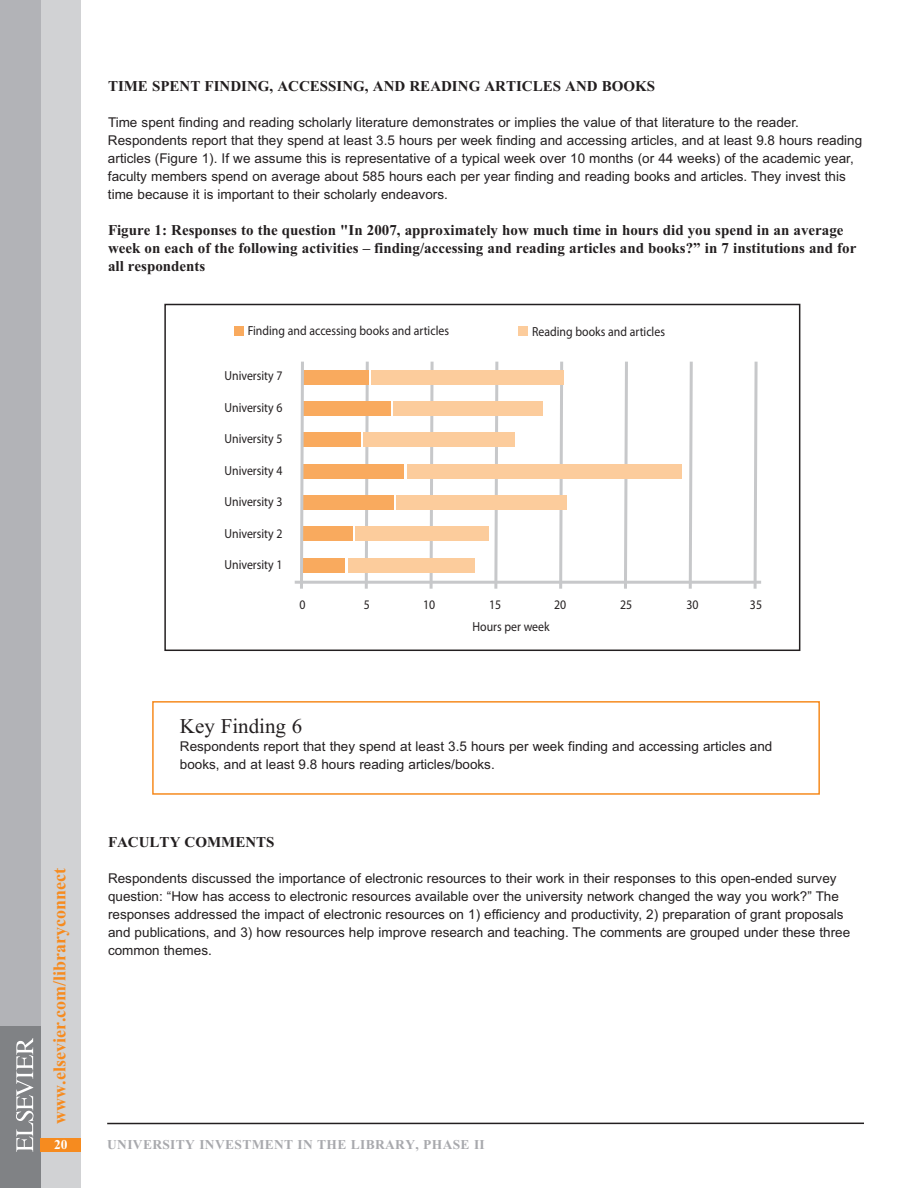
<style>
.page{position:relative;width:918px;height:1188px;background:#fff}
.page>*{position:absolute;margin:0;border:0;box-sizing:border-box;transform-origin:0 0}
.t1{font:21px "Times New Roman";color:#231f20}
.t2{font:700 18px "Times New Roman";color:#f68b1f}
.t3{font:700 15px/18px "Times New Roman";color:#231f20}
.t4{font:13.5px/18px "Arial";color:#231f20}
.t5{font:700 13.5px "Times New Roman";letter-spacing:.025em;color:#a8a9ad}
.t6{font:700 13.5px "Times New Roman";color:#fff}
.t7{font:13.2px "Myriad Pro";color:#231f20;scale:.9 1}
</style>
<div class="page">
<div style="left:0;top:0;width:81px;height:1188px;background:#d1d2d4"></div>
<div style="left:0;top:0;width:40px;height:1188px;background:#b2b3b7"></div>
<div style="left:0;top:1026px;width:40px;height:162px;background:#808285"></div>
<svg style="left:16px;top:1038px;width:18px;height:114px"></svg>
<hr style="left:107px;top:1123px;width:757px;height:1px;background:#231f20">
<div style="left:41px;top:1139px;width:40px;height:13px;background:#f68b1f"></div>
<div style="left:152px;top:701px;width:668px;height:94px;border:2px solid #f68b1f"></div>
<div style="left:164px;top:304px;width:636px;height:347px;border:2px solid #231f20"></div>
<svg style="left:363px;top:361px;width:7px;height:228px"></svg>
<svg style="left:428px;top:361px;width:7px;height:228px"></svg>
<svg style="left:493px;top:361px;width:7px;height:228px"></svg>
<svg style="left:558px;top:361px;width:7px;height:228px"></svg>
<svg style="left:622px;top:361px;width:7px;height:228px"></svg>
<svg style="left:687px;top:361px;width:7px;height:228px"></svg>
<svg style="left:752px;top:361px;width:7px;height:228px"></svg>
<div style="left:234px;top:326px;width:9px;height:10px;background:#f9aa5e"></div>
<div style="left:518px;top:326px;width:10px;height:10px;background:#fccc9c"></div>
<hr style="left:295px;top:581px;width:466px;height:3px;background:#c7c8ca">
<div style="left:371px;top:370px;width:193px;height:14px;background:#fccc9c"></div>
<div style="left:303px;top:370px;width:66px;height:14px;background:#f9aa5e"></div>
<div style="left:393px;top:402px;width:149px;height:14px;background:#fccc9c"></div>
<div style="left:303px;top:402px;width:88px;height:14px;background:#f9aa5e"></div>
<div style="left:364px;top:433px;width:151px;height:14px;background:#fccc9c"></div>
<div style="left:303px;top:433px;width:58px;height:14px;background:#f9aa5e"></div>
<div style="left:407px;top:464px;width:274px;height:14px;background:#fccc9c"></div>
<div style="left:303px;top:464px;width:101px;height:14px;background:#f9aa5e"></div>
<div style="left:396px;top:496px;width:171px;height:14px;background:#fccc9c"></div>
<div style="left:303px;top:496px;width:91px;height:14px;background:#f9aa5e"></div>
<div style="left:355px;top:527px;width:134px;height:14px;background:#fccc9c"></div>
<div style="left:303px;top:527px;width:49px;height:14px;background:#f9aa5e"></div>
<div style="left:348px;top:558px;width:126px;height:14px;background:#fccc9c"></div>
<div style="left:303px;top:558px;width:42px;height:14px;background:#f9aa5e"></div>
<svg style="left:298px;top:361px;width:7px;height:228px"></svg>
<p class="t3" style="left:108px;top:77px;width:549px">TIME SPENT FINDING, ACCESSING, AND READING ARTICLES AND BOOKS</p>
<p class="t4" style="left:108px;top:114px;width:756px">Time spent finding and reading scholarly literature demonstrates or implies the value of that literature to the reader.<br>Respondents report that they spend at least 3.5 hours per week finding and accessing articles, and at least 9.8 hours reading articles (Figure 1). If we assume this is representative of a typical week over 10 months (or 44 weeks) of the academic year, faculty members spend on average about 585 hours each per year finding and reading books and articles. They invest this time because it is important to their scholarly endeavors.</p>
<p class="t3" style="left:108px;top:221px;width:750px">Figure 1: Responses to the question "In 2007, approximately how much time in hours did you spend in an average week on each of the following activities – finding/accessing and reading articles and books?” in 7 institutions and for all respondents</p>
<p class="t7" style="left:248px;top:326px;width:225px">Finding and accessing books and articles</p>
<p class="t7" style="left:532px;top:326px;width:149px">Reading books and articles</p>
<p class="t7" style="left:225px;top:371px;width:66px">University 7</p>
<p class="t7" style="left:225px;top:402px;width:66px">University 6</p>
<p class="t7" style="left:225px;top:434px;width:66px">University 5</p>
<p class="t7" style="left:225px;top:465px;width:66px">University 4</p>
<p class="t7" style="left:225px;top:497px;width:66px">University 3</p>
<p class="t7" style="left:225px;top:528px;width:66px">University 2</p>
<p class="t7" style="left:225px;top:560px;width:66px">University 1</p>
<p class="t7" style="left:299px;top:599px;width:8px">0</p>
<p class="t7" style="left:364px;top:599px;width:8px">5</p>
<p class="t7" style="left:423px;top:599px;width:15px">10</p>
<p class="t7" style="left:489px;top:599px;width:15px">15</p>
<p class="t7" style="left:554px;top:599px;width:15px">20</p>
<p class="t7" style="left:620px;top:599px;width:15px">25</p>
<p class="t7" style="left:686px;top:599px;width:15px">30</p>
<p class="t7" style="left:750px;top:599px;width:15px">35</p>
<p class="t7" style="left:472px;top:622px;width:87px">Hours per week</p>
<h2 class="t2" style="left:49px;top:1124px;width:257px;rotate:-90deg">www.elsevier.com/libraryconnect</h2>
<h1 class="t1" style="left:180px;top:713px;width:124px">Key Finding 6</h1>
<p class="t4" style="left:180px;top:737px;width:594px">Respondents report that they spend at least 3.5 hours per week finding and accessing articles and books, and at least 9.8 hours reading articles/books.</p>
<p class="t3" style="left:108px;top:833px;width:168px">FACULTY COMMENTS</p>
<p class="t4" style="left:108px;top:870px;width:744px">Respondents discussed the importance of electronic resources to their work in their responses to this open-ended survey question: “How has access to electronic resources available over the university network changed the way you work?” The responses addressed the impact of electronic resources on 1) efficiency and productivity, 2) preparation of grant proposals and publications, and 3) how resources help improve research and teaching. The comments are grouped under these three common themes.</p>
<p class="t6" style="left:54px;top:1137px;width:15px">20</p>
<p class="t5" style="left:107px;top:1137px;width:379px">UNIVERSITY INVESTMENT IN THE LIBRARY, PHASE II</p>
</div>
